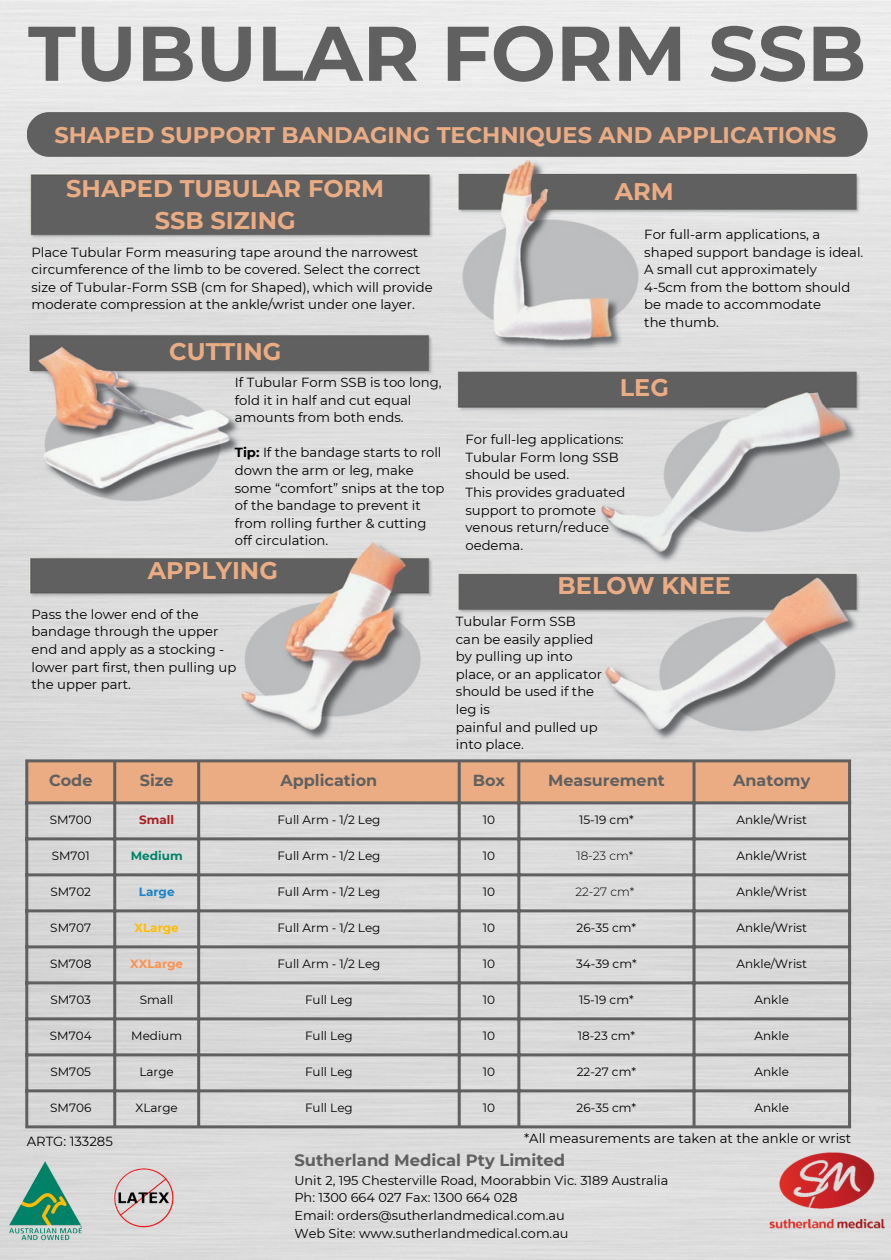
<style>
.page{position:relative;width:891px;height:1260px;background:#fff}
.page>*{position:absolute;margin:0;border:0;box-sizing:border-box;transform-origin:0 0}
.t1{font:700 77.2px "Montserrat";color:#606060}
.t2{font:700 24px/32px "Montserrat";color:#ebac84;text-align:center}
.t3{font:700 22.4px "Montserrat";color:#ebac84}
.t4{font:700 16.4px "Montserrat";color:#606060}
.t5{font:700 16px "Montserrat";color:#606060}
.t6{font:13.2px/17.6px "Montserrat";color:#000}
.t7{font:12.8px "Montserrat";color:#000}
.t8{font:12px "Montserrat";color:#000}
.t9{font:300 12px "Montserrat";color:#000}
.t10{font:700 12px "Montserrat";color:#ff914d}
.t11{font:700 12px "Montserrat";color:#018268}
.t12{font:700 12px "Montserrat";color:#febd00}
.t13{font:700 12px "Montserrat";color:#aa1e23}
.t14{font:700 12px "Montserrat";color:#1884cb}
.s1{font-weight:700}
</style>
<div class="page">
<img style="left:0;top:0;width:891px;height:1260px">
<div style="left:27px;top:112px;width:841px;height:45px;background:#606060;border-radius:22px"></div>
<img style="left:2px;top:1161px;width:90px;height:81px">
<img style="left:113px;top:1167px;width:66px;height:66px">
<img style="left:762px;top:1143px;width:129px;height:96px">
<div style="left:28px;top:762px;width:820px;height:39px;background:#ebac84"></div>
<hr style="left:25px;top:762px;width:3px;height:363px;background:#606060">
<hr style="left:113px;top:762px;width:3px;height:363px;background:#606060">
<hr style="left:197px;top:762px;width:3px;height:363px;background:#606060">
<hr style="left:458px;top:762px;width:3px;height:363px;background:#606060">
<hr style="left:517px;top:762px;width:3px;height:363px;background:#606060">
<hr style="left:693px;top:762px;width:3px;height:363px;background:#606060">
<hr style="left:848px;top:762px;width:3px;height:363px;background:#606060">
<hr style="left:25px;top:759px;width:826px;height:3px;background:#606060">
<hr style="left:25px;top:801px;width:826px;height:3px;background:#606060">
<hr style="left:25px;top:837px;width:826px;height:3px;background:#606060">
<hr style="left:25px;top:873px;width:826px;height:3px;background:#606060">
<hr style="left:25px;top:909px;width:826px;height:3px;background:#606060">
<hr style="left:25px;top:945px;width:826px;height:3px;background:#606060">
<hr style="left:25px;top:981px;width:826px;height:3px;background:#606060">
<hr style="left:25px;top:1017px;width:826px;height:3px;background:#606060">
<hr style="left:25px;top:1053px;width:826px;height:3px;background:#606060">
<hr style="left:25px;top:1089px;width:826px;height:3px;background:#606060">
<hr style="left:25px;top:1125px;width:826px;height:3px;background:#606060">
<p class="t1" style="left:28px;top:6px;width:840px">TUBULAR FORM SSB</p>
<p class="t3" style="left:54px;top:121px;width:784px">SHAPED SUPPORT BANDAGING TECHNIQUES AND APPLICATIONS</p>
<p class="t2" style="left:66px;top:173px;width:319px">SHAPED TUBULAR FORM<br>SSB SIZING</p>
<p class="t2" style="left:615px;top:175px;width:60px">ARM</p>
<p class="t6" style="left:644px;top:226px;width:221px">For full-arm applications, a shaped support bandage is ideal.</p>
<p class="t6" style="left:644px;top:261px;width:174px">A small cut approximately</p>
<p class="t6" style="left:644px;top:278px;width:208px">4-5cm from the bottom should be made to accommodate</p>
<p class="t6" style="left:644px;top:314px;width:76px">the thumb.</p>
<p class="t6" style="left:32px;top:243px;width:403px">Place Tubular Form measuring tape around the narrowest circumference of the limb to be covered. Select the correct size of Tubular-Form SSB (cm for Shaped), which will provide moderate compression at the ankle/wrist under one layer.</p>
<p class="t2" style="left:169px;top:336px;width:113px">CUTTING</p>
<p class="t6" style="left:235px;top:373px;width:208px">If Tubular Form SSB is too long, fold it in half and cut equal amounts from both ends.</p>
<p class="t6" style="left:235px;top:444px;width:211px"><span class="s1">Tip:</span> If the bandage starts to roll down the arm or leg, make some “comfort” snips at the top of the bandage to prevent it from rolling further &amp; cutting off circulation.</p>
<p class="t2" style="left:148px;top:555px;width:132px">APPLYING</p>
<p class="t2" style="left:620px;top:371px;width:51px">LEG</p>
<p class="t6" style="left:465px;top:431px;width:160px">For full-leg applications:</p>
<p class="t6" style="left:465px;top:448px;width:155px">Tubular Form long SSB should be used.</p>
<p class="t6" style="left:465px;top:483px;width:162px">This provides graduated support to promote venous return/reduce oedema.</p>
<p class="t2" style="left:558px;top:569px;width:175px">BELOW KNEE</p>
<p class="t6" style="left:32px;top:605px;width:206px">Pass the lower end of the bandage through the upper end and apply as a stocking - lower part first, then pulling up the upper part.</p>
<p class="t6" style="left:456px;top:612px;width:148px">Tubular Form SSB can be easily applied by pulling up into place, or an applicator should be used if the leg is</p>
<p class="t6" style="left:456px;top:718px;width:143px">painful and pulled up into place.</p>
<p class="t5" style="left:49px;top:771px;width:45px">Code</p>
<p class="t5" style="left:140px;top:771px;width:35px">Size</p>
<p class="t5" style="left:281px;top:771px;width:98px">Application</p>
<p class="t5" style="left:473px;top:771px;width:34px">Box</p>
<p class="t5" style="left:548px;top:771px;width:118px">Measurement</p>
<p class="t5" style="left:733px;top:771px;width:78px">Anatomy</p>
<p class="t8" style="left:50px;top:813px;width:43px">SM700</p>
<p class="t13" style="left:139px;top:813px;width:36px">Small</p>
<p class="t8" style="left:277px;top:813px;width:105px">Full Arm - 1/2 Leg</p>
<p class="t8" style="left:483px;top:813px;width:14px">10</p>
<p class="t8" style="left:579px;top:813px;width:56px">15-19 cm*</p>
<p class="t8" style="left:737px;top:813px;width:72px">Ankle/Wrist</p>
<p class="t8" style="left:52px;top:849px;width:40px">SM701</p>
<p class="t11" style="left:131px;top:849px;width:53px">Medium</p>
<p class="t8" style="left:277px;top:849px;width:105px">Full Arm - 1/2 Leg</p>
<p class="t8" style="left:483px;top:849px;width:14px">10</p>
<p class="t9" style="left:576px;top:849px;width:58px">18-23 cm*</p>
<p class="t8" style="left:737px;top:849px;width:72px">Ankle/Wrist</p>
<p class="t8" style="left:50px;top:885px;width:42px">SM702</p>
<p class="t14" style="left:139px;top:885px;width:37px">Large</p>
<p class="t8" style="left:277px;top:885px;width:105px">Full Arm - 1/2 Leg</p>
<p class="t8" style="left:483px;top:885px;width:14px">10</p>
<p class="t9" style="left:575px;top:885px;width:60px">22-27 cm*</p>
<p class="t8" style="left:737px;top:885px;width:72px">Ankle/Wrist</p>
<p class="t8" style="left:50px;top:921px;width:42px">SM707</p>
<p class="t12" style="left:135px;top:921px;width:46px">XLarge</p>
<p class="t8" style="left:277px;top:921px;width:105px">Full Arm - 1/2 Leg</p>
<p class="t8" style="left:483px;top:921px;width:14px">10</p>
<p class="t8" style="left:577px;top:921px;width:61px">26-35 cm*</p>
<p class="t8" style="left:737px;top:921px;width:72px">Ankle/Wrist</p>
<p class="t8" style="left:50px;top:957px;width:43px">SM708</p>
<p class="t10" style="left:130px;top:957px;width:54px">XXLarge</p>
<p class="t8" style="left:277px;top:957px;width:105px">Full Arm - 1/2 Leg</p>
<p class="t8" style="left:483px;top:957px;width:14px">10</p>
<p class="t8" style="left:576px;top:957px;width:62px">34-39 cm*</p>
<p class="t8" style="left:737px;top:957px;width:72px">Ankle/Wrist</p>
<p class="t8" style="left:50px;top:993px;width:42px">SM703</p>
<p class="t8" style="left:140px;top:993px;width:35px">Small</p>
<p class="t8" style="left:305px;top:993px;width:49px">Full Leg</p>
<p class="t8" style="left:483px;top:993px;width:14px">10</p>
<p class="t8" style="left:579px;top:993px;width:56px">15-19 cm*</p>
<p class="t8" style="left:755px;top:993px;width:36px">Ankle</p>
<p class="t8" style="left:50px;top:1029px;width:43px">SM704</p>
<p class="t8" style="left:131px;top:1029px;width:52px">Medium</p>
<p class="t8" style="left:305px;top:1029px;width:49px">Full Leg</p>
<p class="t8" style="left:483px;top:1029px;width:14px">10</p>
<p class="t8" style="left:578px;top:1029px;width:59px">18-23 cm*</p>
<p class="t8" style="left:755px;top:1029px;width:36px">Ankle</p>
<p class="t8" style="left:50px;top:1065px;width:42px">SM705</p>
<p class="t8" style="left:139px;top:1065px;width:36px">Large</p>
<p class="t8" style="left:305px;top:1065px;width:49px">Full Leg</p>
<p class="t8" style="left:483px;top:1065px;width:14px">10</p>
<p class="t8" style="left:577px;top:1065px;width:61px">22-27 cm*</p>
<p class="t8" style="left:755px;top:1065px;width:36px">Ankle</p>
<p class="t8" style="left:50px;top:1101px;width:43px">SM706</p>
<p class="t8" style="left:136px;top:1101px;width:44px">XLarge</p>
<p class="t8" style="left:305px;top:1101px;width:49px">Full Leg</p>
<p class="t8" style="left:483px;top:1101px;width:14px">10</p>
<p class="t8" style="left:577px;top:1101px;width:61px">26-35 cm*</p>
<p class="t8" style="left:755px;top:1101px;width:36px">Ankle</p>
<p class="t6" style="left:27px;top:1133px;width:88px">ARTG: 133285</p>
<p class="t6" style="left:524px;top:1129px;width:328px">*All measurements are taken at the ankle or wrist</p>
<p class="t4" style="left:294px;top:1150px;width:272px">Sutherland Medical Pty Limited</p>
<p class="t7" style="left:294px;top:1172px;width:375px">Unit 2, 195 Chesterville Road, Moorabbin Vic. 3189 Australia</p>
<p class="t7" style="left:294px;top:1190px;width:225px">Ph: 1300 664 027 Fax: 1300 664 028</p>
<p class="t7" style="left:294px;top:1208px;width:272px">Email: orders@sutherlandmedical.com.au</p>
<p class="t7" style="left:294px;top:1225px;width:276px">Web Site: www.sutherlandmedical.com.au</p>
</div>
